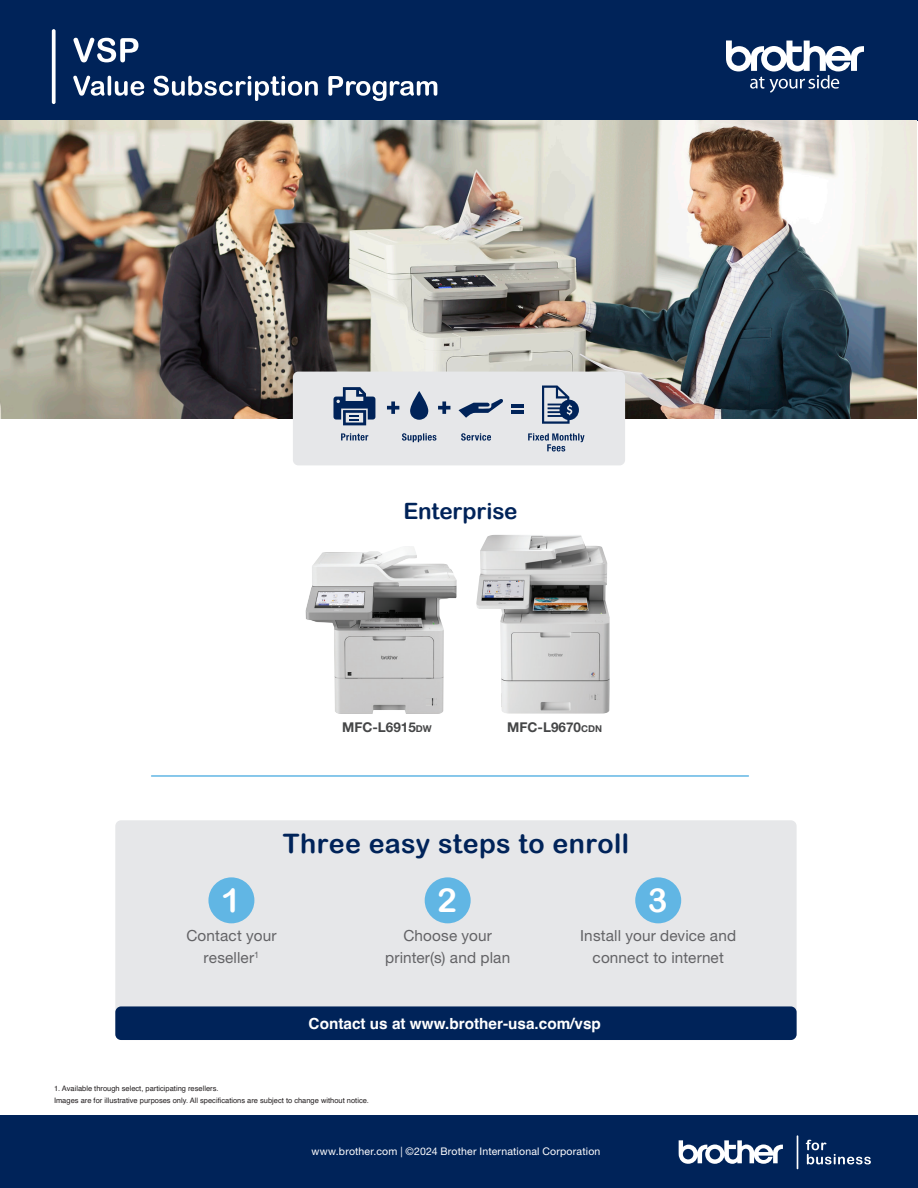
<style>
.page{position:relative;width:918px;height:1188px;background:#fff}
.page>*{position:absolute;margin:0;border:0;box-sizing:border-box;transform-origin:0 0}
.copy_main{font:33.15px "Arial Rounded MT Bold";color:#fff}
.t1{font:26.85px "Arial Rounded MT Bold";letter-spacing:.015em;color:#002359}
.t2{font:22.5px "Arial Rounded MT Bold";letter-spacing:-.005em;color:#002359}
.copy_main-2{font:15.3px/21.8px "Helvetica Neue LTW1 G";letter-spacing:.01em;color:#636366;text-align:center}
.t3{font:700 15.3px "Helvetica";color:#fff}
.t4{font:700 13.5px "Helvetica Neue LTW1 G";color:#454647}
.t5{font:10.5px "Helvetica Neue LTW1 G";letter-spacing:.015em;color:#fff}
.t6{font:7.5px "Helvetica";color:#231f20}
.s1{font-size:9.45px}
</style>
<div class="page">
<div style="left:0;top:0;width:918px;height:121px;background:#002359"></div>
<div style="left:115px;top:820px;width:682px;height:220px;background:#e6e7e9;border-radius:6px"></div>
<div style="left:115px;top:1006px;width:682px;height:34px;background:#002359;border-radius:6px"></div>
<div style="left:208px;top:877px;width:46px;height:46px;background:#61b6e4;border-radius:50%"></div>
<div style="left:425px;top:877px;width:46px;height:46px;background:#61b6e4;border-radius:50%"></div>
<div style="left:635px;top:877px;width:46px;height:46px;background:#61b6e4;border-radius:50%"></div>
<img style="left:0;top:121px;width:917px;height:297px">
<img style="left:305px;top:546px;width:152px;height:168px">
<img style="left:476px;top:535px;width:134px;height:179px">
<hr style="left:152px;top:775px;width:596px;height:2px;background:#61b6e4">
<div style="left:0;top:1115px;width:918px;height:73px;background:#002359"></div>
<hr style="left:797px;top:1135px;width:1px;height:34px;background:#fff">
<svg style="left:679px;top:1140px;width:104px;height:24px"></svg>
<svg style="left:806px;top:1140px;width:65px;height:24px"></svg>
<div style="left:293px;top:372px;width:332px;height:93px;background:#e6e7e9;border-radius:5px"></div>
<svg style="left:333px;top:387px;width:42px;height:38px"></svg>
<svg style="left:387px;top:401px;width:12px;height:13px"></svg>
<svg style="left:438px;top:401px;width:12px;height:13px"></svg>
<svg style="left:410px;top:391px;width:18px;height:29px"></svg>
<svg style="left:459px;top:399px;width:44px;height:19px"></svg>
<svg style="left:542px;top:386px;width:37px;height:38px"></svg>
<svg style="left:511px;top:405px;width:13px;height:9px"></svg>
<svg style="left:341px;top:433px;width:27px;height:8px"></svg>
<svg style="left:402px;top:433px;width:34px;height:9px"></svg>
<svg style="left:461px;top:433px;width:30px;height:8px"></svg>
<svg style="left:528px;top:433px;width:57px;height:18px"></svg>
<svg style="left:726px;top:41px;width:138px;height:52px"></svg>
<svg style="left:52px;top:29px;width:4px;height:75px"></svg>
<svg style="left:73px;top:76px;width:364px;height:25px"></svg>
<svg style="left:73px;top:38px;width:65px;height:24px"></svg>
<p class="t2" style="left:403px;top:498px;width:116px">Enterprise</p>
<p class="t4" style="left:342px;top:719px;width:91px">MFC-L6915<span class="s1">DW</span></p>
<p class="t4" style="left:507px;top:719px;width:96px">MFC-L9670<span class="s1">CDN</span></p>
<p class="t1" style="left:283px;top:827px;width:348px">Three easy steps to enroll</p>
<p class="copy_main" style="left:221px;top:881px;width:21px">1</p>
<p class="copy_main" style="left:437px;top:881px;width:21px">2</p>
<p class="copy_main" style="left:648px;top:881px;width:21px">3</p>
<p class="copy_main-2" style="left:186px;top:925px;width:92px">Contact your reseller<sup>1</sup></p>
<h3 class="copy_main-2" style="left:385px;top:925px;width:127px">Choose your printer(s) and plan</h3>
<h3 class="copy_main-2" style="left:580px;top:925px;width:157px">Install your device and connect to internet</h3>
<p class="t3" style="left:309px;top:1014px;width:294px">Contact us at www.brother-usa.com/vsp</p>
<p class="t6" style="left:54px;top:1082px;width:166px">1. Available through select, participating resellers.</p>
<p class="t6" style="left:54px;top:1094px;width:317px">Images are for illustrative purposes only. All specifications are subject to change without notice.</p>
<p class="t5" style="left:312px;top:1145px;width:290px">www.brother.com | ©2024 Brother International Corporation</p>
</div>
